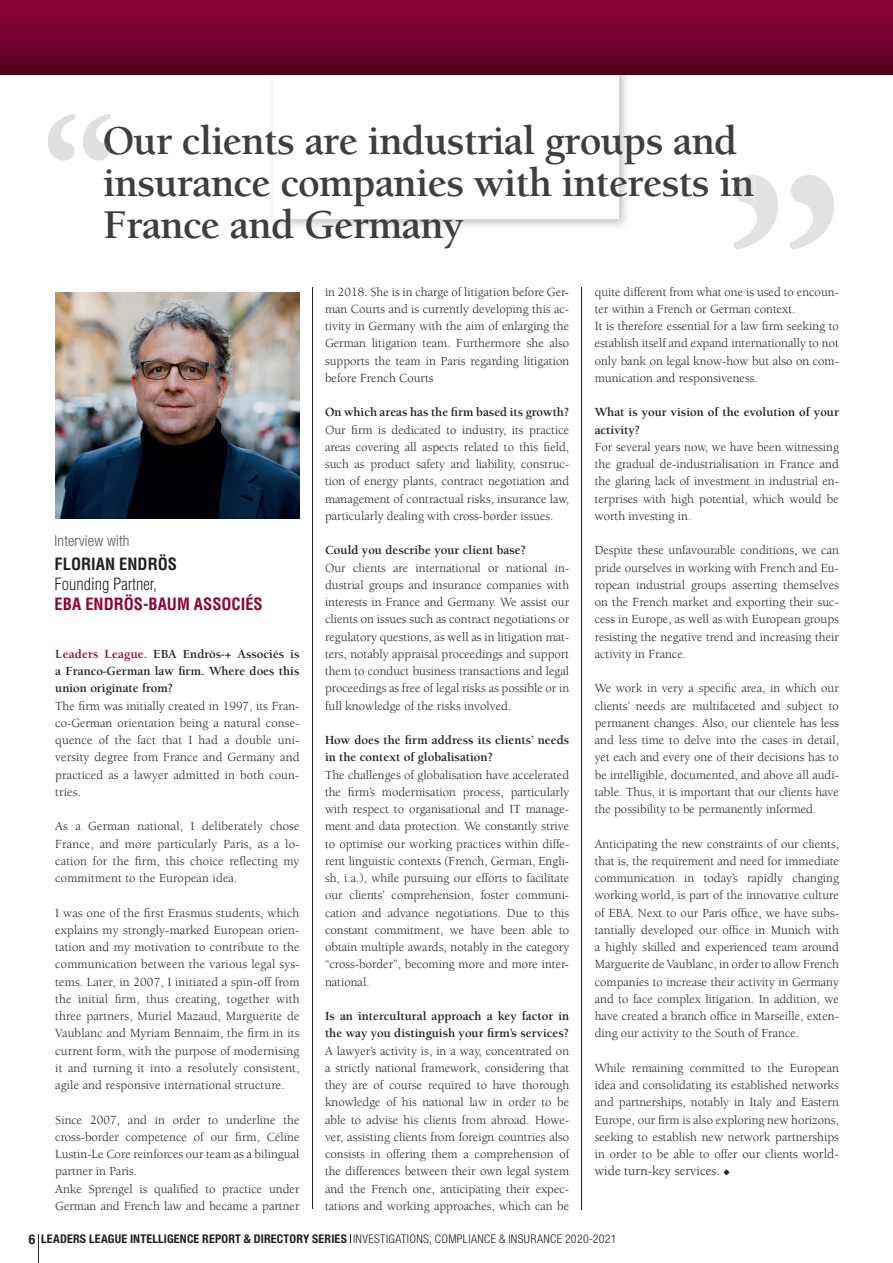
<style>
.page{position:relative;width:893px;height:1263px;background:#fff}
.page>*{position:absolute;margin:0;border:0;box-sizing:border-box;transform-origin:0 0}
.t1{font:700 255.75px "Adobe Garamond Pro";color:#e1e2e4}
.t2{font:700 160.35px "Adobe Garamond Pro";color:#dfe0e2}
.t3{font:700 42px "Berkeley Std";letter-spacing:-.02em;color:#3e3e3f}
.t4{font:700 condensed 16.5px "Helvetica LT Std";color:#910335}
.t5{font:300 condensed 16.5px "Helvetica LT Std";color:#231f20}
.t6{font:700 condensed 16.5px "Helvetica LT Std";color:#231f20}
.t7{font:300 condensed 15px "Helvetica Neue LT Std";letter-spacing:.01em;color:#57585a}
.t8{font:13.5px "Berkeley Std";color:#231f20}
.t9{font:12.75px/17.2px "Berkeley Std";color:#231f20;text-align:justify}
.t10{font:700 12.75px/17.2px "Berkeley Std";color:#231f20}
.t11{font:700 condensed 12px "Helvetica Neue LT Std";letter-spacing:.015em;color:#231f20}
.s1{color:#910335}
.s2{font-size:13.5px}
.s3{font-weight:300}
</style>
<div class="page">
<svg style="left:38px;top:1234px;width:1px;height:29px"></svg>
<img style="left:268px;top:74px;width:363px;height:153px">
<img style="left:268px;top:166px;width:363px;height:40px">
<div style="left:274px;top:32px;width:345px;height:186px;background:#fff"></div>
<svg style="left:723px;top:1169px;width:6px;height:6px"></svg>
<div style="left:0;top:0;width:893px;height:74px;background:linear-gradient(to bottom,#920138,#550021)"></div>
<hr style="left:581px;top:287px;width:1px;height:923px;background:#231f20">
<hr style="left:312px;top:287px;width:1px;height:922px;background:#231f20">
<img style="left:55px;top:292px;width:244px;height:226px">
<svg style="left:735px;top:175px;width:19px;height:31px"></svg>
<svg style="left:105px;top:144px;width:5px;height:15px"></svg>
<h2 class="t2" style="left:41px;top:83px;width:77px">“</h2>
<h3 class="t3" style="left:103px;top:160px;width:653px">insurance companies with interests in</h3>
<h3 class="t3" style="left:103px;top:118px;width:636px">Our clients are industrial groups and</h3>
<h1 class="t1" style="left:844px;top:299px;width:122px;rotate:-180deg">“</h1>
<h3 class="t3" style="left:103px;top:202px;width:362px">France and Germany</h3>
<p class="t7" style="left:55px;top:532px;width:76px">Interview with</p>
<p class="t6" style="left:55px;top:554px;width:124px">FLORIAN ENDRÖS</p>
<p class="t5" style="left:55px;top:574px;width:104px">Founding Partner,</p>
<p class="t4" style="left:55px;top:593px;width:210px">EBA ENDRÖS-BAUM ASSOCIÉS</p>
<p class="t10" style="left:55px;top:645px;width:246px;text-align:justify"><span class="s1">Leaders League.</span> EBA Endrös-+ Associés is a Franco-German law firm. Where does this union originate from?</p>
<p class="t9" style="left:55px;top:697px;width:246px">The firm was initially created in 1997, its Fran&shy;co-German orientation being a natural conse&shy;quence of the fact that I had a double uni&shy;versity degree from France and Germany and practiced as a lawyer admitted in both coun&shy;tries.</p>
<p class="t9" style="left:55px;top:818px;width:246px">As a German national, I deliberately chose France, and more particularly Paris, as a lo&shy;cation for the firm, this choice reflecting my commitment to the European idea.</p>
<p class="t9" style="left:55px;top:904px;width:246px">I was one of the first Erasmus students, which explains my strongly-marked European orien&shy;tation and my motivation to contribute to the communication between the various legal sys&shy;tems. Later, in 2007, I initiated a spin-off from the initial firm, thus creating, together with three partners, Muriel Mazaud, Marguerite de Vaublanc and Myriam Bennaim, the firm in its current form, with the purpose of modernising it and turning it into a resolutely consistent, agile and responsive international structure.</p>
<p class="t9" style="left:55px;top:1111px;width:246px;text-align:left">Since 2007, and in order to underline the cross-border competence of our firm, Céline Lustin-Le Core reinforces our team as a bilingual partner in Paris.<br>Anke Sprengel is qualified to practice under German and French law and became a partner</p>
<p class="t9" style="left:325px;top:283px;width:246px">in 2018. She is in charge of litigation before Ger&shy;man Courts and is currently developing this ac&shy;tivity in Germany with the aim of enlarging the German litigation team. Furthermore she also supports the team in Paris regarding litigation before French Courts</p>
<p class="t10" style="left:325px;top:404px;width:246px">On which areas has the firm based its growth?</p>
<p class="t9" style="left:325px;top:421px;width:246px">Our firm is dedicated to industry, its practice areas covering all aspects related to this field, such as product safety and liability, construc&shy;tion of energy plants, contract negotiation and management of contractual risks, insurance law, particularly dealing with cross-border issues.</p>
<p class="t10" style="left:325px;top:542px;width:203px">Could you describe your client base?</p>
<p class="t9" style="left:325px;top:559px;width:246px">Our clients are international or national in&shy;dustrial groups and insurance companies with interests in France and Germany. We assist our clients on issues such as contract negotiations or regulatory questions, as well as in litigation mat&shy;ters, notably appraisal proceedings and support them to conduct business transactions and legal proceedings as free of legal risks as possible or in full knowledge of the risks involved.</p>
<p class="t10" style="left:325px;top:732px;width:246px">How does the firm address its clients’ needs in the context of globalisation?</p>
<p class="t9" style="left:325px;top:766px;width:246px">The challenges of globalisation have accelerated the firm’s modernisation process, particularly with respect to organisational and IT manage&shy;ment and data protection. We constantly strive to optimise our working practices within diffe&shy;rent linguistic contexts (French, German, Engli&shy;sh, i.a.), while pursuing our efforts to facilitate our clients’ comprehension, foster communi&shy;cation and advance negotiations. Due to this constant commitment, we have been able to obtain multiple awards, notably in the category “cross-border”, becoming more and more inter&shy;national.</p>
<p class="t10" style="left:325px;top:1008px;width:246px">Is an intercultural approach a key factor in the way you distinguish your firm’s services?</p>
<p class="t9" style="left:325px;top:1042px;width:246px">A lawyer’s activity is, in a way, concentrated on a strictly national framework, considering that they are of course required to have thorough knowledge of his national law in order to be able to advise his clients from abroad. Howe&shy;ver, assisting clients from foreign countries also consists in offering them a comprehension of the differences between their own legal system and the French one, anticipating their expec&shy;tations and working approaches, which can be</p>
<p class="t9" style="left:595px;top:283px;width:246px;text-align:left">quite different from what one is used to encoun&shy;ter within a French or German context.<br>It is therefore essential for a law firm seeking to establish itself and expand internationally to not only bank on legal know-how but also on com&shy;munication and responsiveness.</p>
<p class="t10" style="left:595px;top:404px;width:246px">What is your vision of the evolution of your activity?</p>
<p class="t9" style="left:595px;top:438px;width:246px">For several years now, we have been witnessing the gradual de-industrialisation in France and the glaring lack of investment in industrial en&shy;terprises with high potential, which would be worth investing in.</p>
<p class="t9" style="left:595px;top:542px;width:246px">Despite these unfavourable conditions, we can pride ourselves in working with French and Eu&shy;ropean industrial groups asserting themselves on the French market and exporting their suc&shy;cess in Europe, as well as with European groups resisting the negative trend and increasing their activity in France.</p>
<p class="t9" style="left:595px;top:680px;width:246px">We work in very a specific area, in which our clients’ needs are multifaceted and subject to permanent changes. Also, our clientele has less and less time to delve into the cases in detail, yet each and every one of their decisions has to be intelligible, documented, and above all audi&shy;table. Thus, it is important that our clients have the possibility to be permanently informed.</p>
<p class="t9" style="left:595px;top:835px;width:246px">Anticipating the new constraints of our clients, that is, the requirement and need for immediate communication in today’s rapidly changing working world, is part of the innovative culture of EBA. Next to our Paris office, we have subs&shy;tantially developed our office in Munich with a highly skilled and experienced team around Marguerite de Vaublanc, in order to allow French companies to increase their activity in Germany and to face complex litigation. In addition, we have created a branch office in Marseille, exten&shy;ding our activity to the South of France.</p>
<p class="t9" style="left:595px;top:1059px;width:246px">While remaining committed to the European idea and consolidating its established networks and partnerships, notably in Italy and Eastern Europe, our firm is also exploring new horizons, seeking to establish new network partnerships in order to be able to offer our clients <span class="s2">world-</span></p>
<p class="t8" style="left:595px;top:1164px;width:127px">wide turn-key services.</p>
<p class="t11" style="left:29px;top:1232px;width:589px"><span class="s2">6</span> LEADERS LEAGUE INTELLIGENCE REPORT &amp; DIRECTORY SERIES <span class="s3">INVESTIGATIONS, COMPLIANCE &amp; INSURANCE 2020-2021</span></p>
</div>
